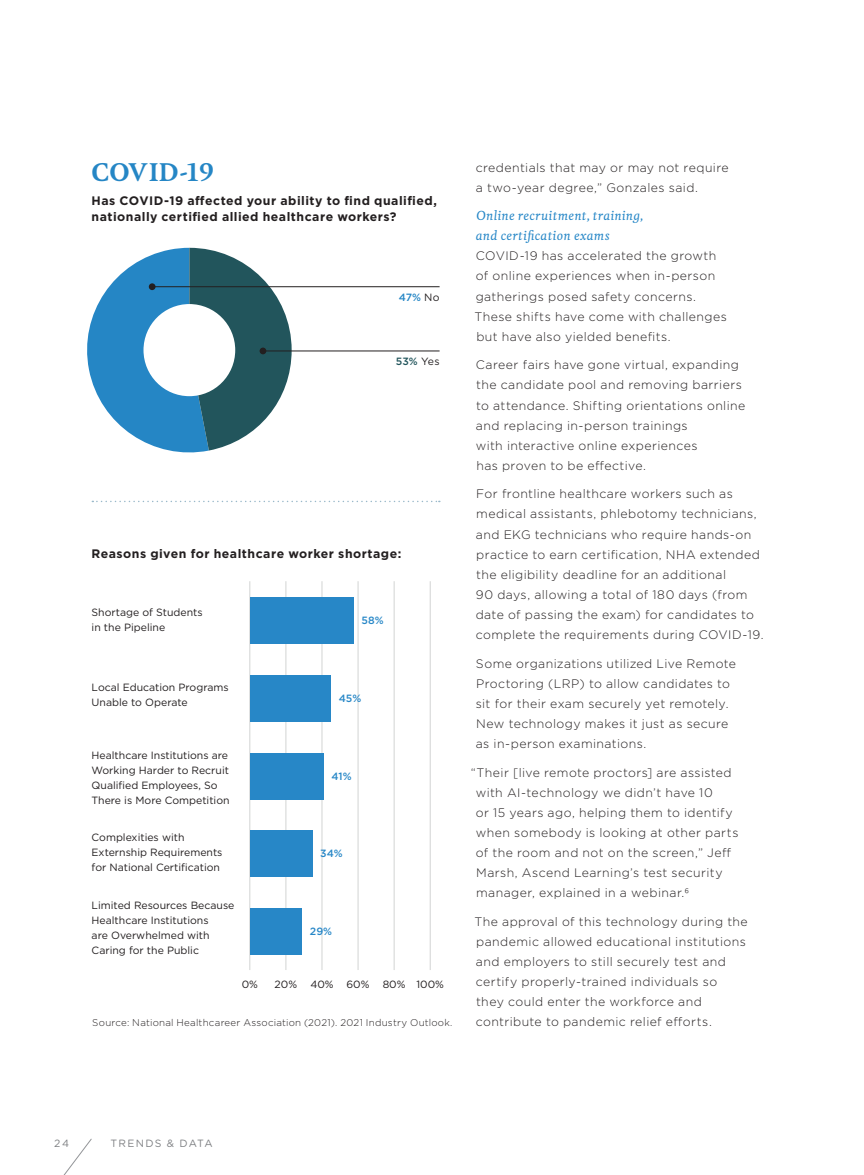
<style>
.page{position:relative;width:864px;height:1175px;background:#fff}
.page>*{position:absolute;margin:0;border:0;box-sizing:border-box;transform-origin:0 0}
.t1{font:700 24px "Feijoa";letter-spacing:.03em;color:#2586c5}
.t2{font:300 12.3px/20.1px "Gotham";letter-spacing:.035em;color:#231f20}
.t3{font:700 12.3px/16.5px "Gotham";letter-spacing:.04em;color:#231f20}
.t4{font:italic 500 12.3px/19.8px "Feijoa";letter-spacing:.025em;color:#2787c7}
.t5{font:10.5px/15px "Gotham";color:#231f20}
.t6{font:500 10.5px "Gotham";color:#2787c7}
.t7{font:10.5px "Gotham Rounded";letter-spacing:.115em;color:#7e8083}
.t8{font:500 10.5px "Gotham";color:#22555c}
.t9{font:500 10.5px "Gotham";color:#2586c5}
.t10{font:300 9.75px "Gotham";letter-spacing:.025em;color:#231f20}
.s1{font-weight:400;color:#231f20}
</style>
<div class="page">
<svg style="left:64px;top:1138px;width:28px;height:36px"></svg>
<svg style="left:87px;top:248px;width:205px;height:205px"></svg>
<div style="left:144px;top:304px;width:91px;height:92px;background:#fff;border-radius:50%"></div>
<hr style="left:249px;top:581px;width:1px;height:389px;background:#d2d4d3">
<hr style="left:286px;top:581px;width:1px;height:389px;background:#d2d4d3">
<hr style="left:322px;top:581px;width:1px;height:389px;background:#d2d4d3">
<hr style="left:358px;top:581px;width:1px;height:389px;background:#d2d4d3">
<hr style="left:394px;top:581px;width:1px;height:389px;background:#d2d4d3">
<hr style="left:430px;top:581px;width:1px;height:389px;background:#d2d4d3">
<svg style="left:92px;top:500px;width:348px;height:2px"></svg>
<div style="left:250px;top:597px;width:104px;height:46px;background:#2787c7"></div>
<div style="left:250px;top:675px;width:81px;height:46px;background:#2787c7"></div>
<div style="left:250px;top:753px;width:74px;height:46px;background:#2787c7"></div>
<div style="left:250px;top:830px;width:63px;height:47px;background:#2787c7"></div>
<div style="left:250px;top:908px;width:52px;height:46px;background:#2787c7"></div>
<div style="left:149px;top:283px;width:7px;height:7px;background:#231f20;border-radius:50%"></div>
<hr style="left:152px;top:286px;width:288px;height:1px;background:#231f20">
<div style="left:260px;top:347px;width:6px;height:7px;background:#231f20;border-radius:50%"></div>
<hr style="left:263px;top:350px;width:177px;height:1px;background:#231f20">
<h1 class="t1" style="left:92px;top:156px;width:124px">COVID-19</h1>
<p class="t3" style="left:92px;top:192px;width:347px">Has COVID-19 affected your ability to find qualified, nationally certified allied healthcare workers?</p>
<p class="t9" style="left:399px;top:290px;width:42px">47% <span class="s1">No</span></p>
<p class="t8" style="left:396px;top:355px;width:45px">53% <span class="s1">Yes</span></p>
<p class="t3" style="left:92px;top:545px;width:311px">Reasons given for healthcare worker shortage:</p>
<p class="t5" style="left:92px;top:605px;width:113px">Shortage of Students in the Pipeline</p>
<p class="t6" style="left:362px;top:613px;width:24px">58%</p>
<p class="t5" style="left:92px;top:679px;width:139px">Local Education Programs<br>Unable to Operate</p>
<p class="t6" style="left:339px;top:691px;width:24px">45%</p>
<p class="t5" style="left:92px;top:747px;width:139px">Healthcare Institutions are<br>Working Harder to Recruit<br>Qualified Employees, So<br>There is More Competition</p>
<p class="t5" style="left:92px;top:829px;width:132px">Complexities with<br>Externship Requirements for National Certification</p>
<p class="t5" style="left:92px;top:897px;width:144px">Limited Resources Because<br>Healthcare Institutions<br>are Overwhelmed with<br>Caring for the Public</p>
<p class="t6" style="left:332px;top:769px;width:22px">41%</p>
<p class="t6" style="left:320px;top:847px;width:24px">34%</p>
<p class="t6" style="left:310px;top:924px;width:24px">29%</p>
<p class="t5" style="left:242px;top:976px;width:18px">0%</p>
<p class="t5" style="left:275px;top:976px;width:24px">20%</p>
<p class="t5" style="left:310px;top:976px;width:135px">40% 60% 80% 100%</p>
<p class="t10" style="left:92px;top:1016px;width:362px">Source: National Healthcareer Association (2021). 2021 Industry Outlook.</p>
<p class="t2" style="left:476px;top:157px;width:254px;line-height:20.5px">credentials that may or may not require a two-year degree,” Gonzales said.</p>
<p class="t4" style="left:476px;top:206px;width:169px">Online recruitment, training, and certification exams</p>
<p class="t2" style="left:474px;top:245px;width:254px">COVID-19 has accelerated the growth of online experiences when in-person gatherings posed safety concerns.<br>These shifts have come with challenges but have also yielded benefits.</p>
<p class="t2" style="left:476px;top:354px;width:271px">Career fairs have gone virtual, expanding the candidate pool and removing barriers to attendance. Shifting orientations online and replacing in-person trainings<br>with interactive online experiences<br>has proven to be effective.</p>
<p class="t2" style="left:476px;top:483px;width:290px">For frontline healthcare workers such as medical assistants, phlebotomy technicians, and EKG technicians who require hands-on practice to earn certification, NHA extended the eligibility deadline for an additional<br>90 days, allowing a total of 180 days (from date of passing the exam) for candidates to complete the requirements during COVID-19.</p>
<p class="t2" style="left:476px;top:653px;width:262px">Some organizations utilized Live Remote Proctoring (LRP) to allow candidates to sit for their exam securely yet remotely.<br>New technology makes it just as secure as in-person examinations.</p>
<p class="t2" style="left:476px;top:761px;width:264px;text-indent:-5px">“Their [live remote proctors] are assisted with AI-technology we didn’t have 10<br>or 15 years ago, helping them to identify when somebody is looking at other parts of the room and not on the screen,” Jeff Marsh, Ascend Learning’s test security manager, explained in a webinar.6</p>
<p class="t2" style="left:474px;top:911px;width:275px">The approval of this technology during the pandemic allowed educational institutions and employers to still securely test and certify properly-trained individuals so<br>they could enter the workforce and contribute to pandemic relief efforts.</p>
<p class="t7" style="left:54px;top:1136px;width:17px">24</p>
<p class="t7" style="left:111px;top:1136px;width:104px">TRENDS &amp; DATA</p>
</div>
